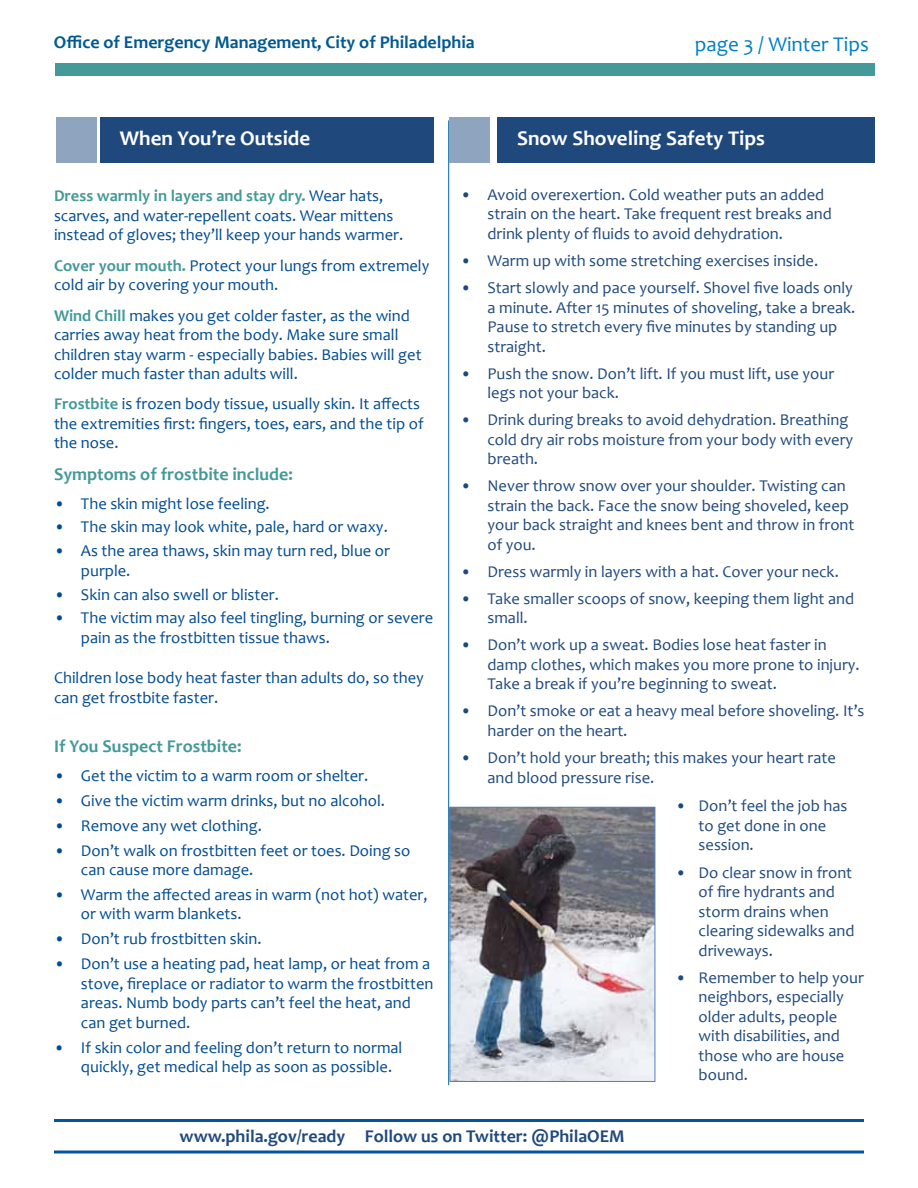
<style>
.page{position:relative;width:918px;height:1188px;background:#fff}
.page>*{position:absolute;margin:0;border:0;box-sizing:border-box;transform-origin:0 0}
.t1{font:700 21px "Candara";color:#fff}
.t2{font:21px "Candara";color:#007ec4}
.t3{font:700 18px "Candara";color:#499}
.t4{font:700 18px "Candara";color:#1f497d}
.t5{font:700 18px "Candara";color:#005990}
.t6{font:16.5px/19.5px "Candara";color:#004b92}
.t7{font:16.5px/19.5px "Candara";color:#1f497d}
.s1{font-weight:700;color:#499}
</style>
<div class="page">
<hr style="left:54px;top:1119px;width:810px;height:3px;background:#0055a1">
<svg style="left:54px;top:1150px;width:810px;height:4px;background:#3f7fb8"></svg>
<div style="left:100px;top:117px;width:334px;height:45px;background:#1f497d"></div>
<div style="left:56px;top:117px;width:40px;height:45px;background:#8fa4be"></div>
<hr style="left:448px;top:120px;width:1px;height:965px;background:#0065a4">
<div style="left:55px;top:64px;width:820px;height:12px;background:#499"></div>
<div style="left:497px;top:117px;width:378px;height:45px;background:#1f497d"></div>
<img style="left:452px;top:809px;width:201px;height:271px">
<div style="left:450px;top:807px;width:205px;height:275px;border:1px solid #4f81bd"></div>
<div style="left:449px;top:117px;width:40px;height:45px;background:#8fa4be"></div>
<p class="t5" style="left:54px;top:31px;width:422px">Office of Emergency Management, City of Philadelphia</p>
<p class="t1" style="left:120px;top:126px;width:192px">When You’re Outside</p>
<p class="t2" style="left:695px;top:32px;width:176px">page 3 / Winter Tips</p>
<p class="t1" style="left:517px;top:126px;width:249px">Snow Shoveling Safety Tips</p>
<p class="t6" style="left:54px;top:186px;width:351px"><span class="s1">Dress warmly in layers and stay dry.</span> Wear hats, scarves, and water-repellent coats. Wear mittens instead of gloves; they’ll keep your hands warmer.</p>
<p class="t6" style="left:54px;top:256px;width:377px"><span class="s1">Cover your mouth.</span> Protect your lungs from extremely cold air by covering your mouth.</p>
<p class="t6" style="left:54px;top:305px;width:369px"><span class="s1">Wind Chill</span> makes you get colder faster, as the wind carries away heat from the body. Make sure small children stay warm - especially babies. Babies will get colder much faster than adults will.</p>
<p class="t6" style="left:54px;top:394px;width:371px"><span class="s1">Frostbite</span> is frozen body tissue, usually skin. It affects the extremities first: fingers, toes, ears, and the tip of the nose.</p>
<p class="t3" style="left:54px;top:463px;width:240px">Symptoms of frostbite include:</p>
<p class="t6" style="left:54px;top:494px;width:217px">• The skin might lose feeling.</p>
<p class="t6" style="left:54px;top:517px;width:335px">• The skin may look white, pale, hard or waxy.</p>
<p class="t6" style="left:81px;top:541px;width:311px;text-indent:-27px">• As the area thaws, skin may turn red, blue or purple.</p>
<p class="t6" style="left:54px;top:585px;width:226px">• Skin can also swell or blister.</p>
<p class="t6" style="left:81px;top:608px;width:354px;text-indent:-27px">• The victim may also feel tingling, burning or severe pain as the frostbitten tissue thaws.</p>
<p class="t6" style="left:54px;top:668px;width:371px">Children lose body heat faster than adults do, so they can get frostbite faster.</p>
<p class="t3" style="left:54px;top:736px;width:189px">If You Suspect Frostbite:</p>
<p class="t6" style="left:54px;top:766px;width:316px">• Get the victim to a warm room or shelter.</p>
<p class="t6" style="left:54px;top:791px;width:333px">• Give the victim warm drinks, but no alcohol.</p>
<p class="t6" style="left:54px;top:816px;width:209px">• Remove any wet clothing.</p>
<p class="t6" style="left:81px;top:840px;width:331px;text-indent:-27px">• Don’t walk on frostbitten feet or toes. Doing so can cause more damage.</p>
<p class="t6" style="left:81px;top:885px;width:348px;text-indent:-27px">• Warm the affected areas in warm (not hot) water, or with warm blankets.</p>
<p class="t6" style="left:54px;top:929px;width:209px">• Don’t rub frostbitten skin.</p>
<p class="t6" style="left:81px;top:954px;width:354px;text-indent:-27px">• Don’t use a heating pad, heat lamp, or heat from a stove, fireplace or radiator to warm the frostbitten areas. Numb body parts can’t feel the heat, and can get burned.</p>
<p class="t6" style="left:81px;top:1038px;width:323px;text-indent:-27px">• If skin color and feeling don’t return to normal quickly, get medical help as soon as possible.</p>
<p class="t7" style="left:488px;top:185px;width:346px;text-indent:-27px">• Avoid overexertion. Cold weather puts an added strain on the heart. Take frequent rest breaks and drink plenty of fluids to avoid dehydration.</p>
<p class="t7" style="left:461px;top:251px;width:359px">• Warm up with some stretching exercises inside.</p>
<p class="t7" style="left:488px;top:278px;width:369px;text-indent:-27px">• Start slowly and pace yourself. Shovel five loads only a minute. After 15 minutes of shoveling, take a break.<br>Pause to stretch every five minutes by standing up straight.</p>
<p class="t7" style="left:488px;top:364px;width:348px;text-indent:-27px">• Push the snow. Don’t lift. If you must lift, use your legs not your back.</p>
<p class="t7" style="left:488px;top:410px;width:367px;text-indent:-27px">• Drink during breaks to avoid dehydration. Breathing cold dry air robs moisture from your body with every breath.</p>
<p class="t7" style="left:488px;top:476px;width:368px;text-indent:-27px">• Never throw snow over your shoulder. Twisting can strain the back. Face the snow being shoveled, keep your back straight and knees bent and throw in front of you.</p>
<p class="t7" style="left:461px;top:562px;width:380px">• Dress warmly in layers with a hat. Cover your neck.</p>
<p class="t7" style="left:488px;top:589px;width:368px;text-indent:-27px">• Take smaller scoops of snow, keeping them light and small.</p>
<p class="t7" style="left:488px;top:635px;width:374px;text-indent:-27px">• Don’t work up a sweat. Bodies lose heat faster in damp clothes, which makes you more prone to injury.<br>Take a break if you’re beginning to sweat.</p>
<p class="t7" style="left:488px;top:701px;width:379px;text-indent:-27px">• Don’t smoke or eat a heavy meal before shoveling. It’s harder on the heart.</p>
<p class="t7" style="left:488px;top:748px;width:350px;text-indent:-27px">• Don’t hold your breath; this makes your heart rate and blood pressure rise.</p>
<p class="t7" style="left:699px;top:796px;width:150px;text-indent:-23px">• Don’t feel the job has to get done in one session.</p>
<p class="t7" style="left:699px;top:862px;width:157px;text-indent:-23px">• Do clear snow in front of fire hydrants and storm drains when clearing sidewalks and driveways.</p>
<p class="t7" style="left:699px;top:968px;width:167px;text-indent:-23px">• Remember to help your neighbors, especially older adults, people with disabilities, and those who are house bound.</p>
<p class="t4" style="left:180px;top:1125px;width:447px">www.phila.gov/ready Follow us on Twitter: @PhilaOEM</p>
</div>
